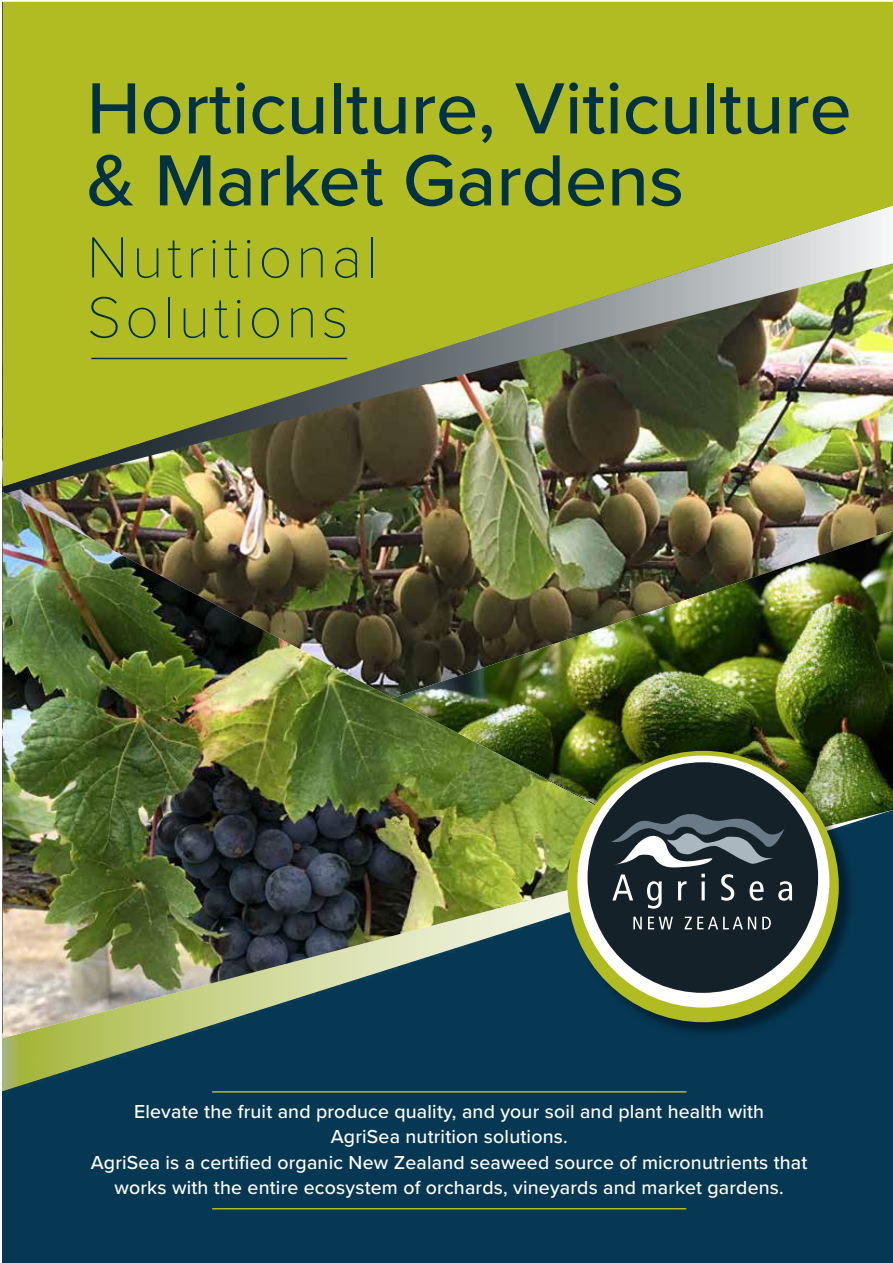
<style>
.page{position:relative;width:893px;height:1263px;background:#fff}
.page>*{position:absolute;margin:0;border:0;box-sizing:border-box;transform-origin:0 0}
.t1{font:500 75px/72px "Proxima Nova";color:#003244}
.t2{font:100 60px/60px "Proxima Nova T";letter-spacing:.06em;color:#003244}
.t3{font:500 19.5px/25.5px "Proxima Nova";letter-spacing:.01em;color:#fff;text-align:center}
</style>
<div class="page">
<img style="left:3px;top:486px;width:890px;height:8px">
<div style="left:3px;top:858px;width:890px;height:405px;background:#063854"></div>
<img style="left:3px;top:2px;width:890px;height:484px">
<hr style="left:212px;top:1091px;width:474px;height:1px;background:#b0bc22">
<hr style="left:212px;top:1208px;width:474px;height:1px;background:#b0bc22">
<hr style="left:91px;top:358px;width:256px;height:1px;background:#003244">
<img style="left:3px;top:492px;width:690px;height:546px">
<img style="left:391px;top:531px;width:502px;height:327px">
<svg style="left:568px;top:752px;width:288px;height:287px;fill:#063850"></svg>
<div style="left:567px;top:751px;width:272px;height:271px;background:#b0bc22;border-radius:50%"></div>
<div style="left:577px;top:755px;width:252px;height:252px;background:#fff;border-radius:50%"></div>
<div style="left:587px;top:762px;width:231px;height:231px;background:#152128;border-radius:50%"></div>
<svg style="left:633px;top:917px;width:9px;height:12px"></svg>
<svg style="left:648px;top:917px;width:25px;height:12px"></svg>
<svg style="left:685px;top:917px;width:71px;height:12px"></svg>
<svg style="left:762px;top:917px;width:9px;height:12px"></svg>
<svg style="left:611px;top:814px;width:181px;height:95px"></svg>
<h1 class="t1" style="left:87px;top:70px;width:766px">Horticulture, Viticulture &amp; Market Gardens</h1>
<h2 class="t2" style="left:87px;top:223px;width:293px">Nutritional<br>Solutions</h2>
<p class="t3" style="left:91px;top:1098px;width:718px">Elevate the fruit and produce quality, and your soil and plant health with<br>AgriSea nutrition solutions.<br>AgriSea is a certified organic New Zealand seaweed source of micronutrients that works with the entire ecosystem of orchards, vineyards and market gardens.</p>
</div>
